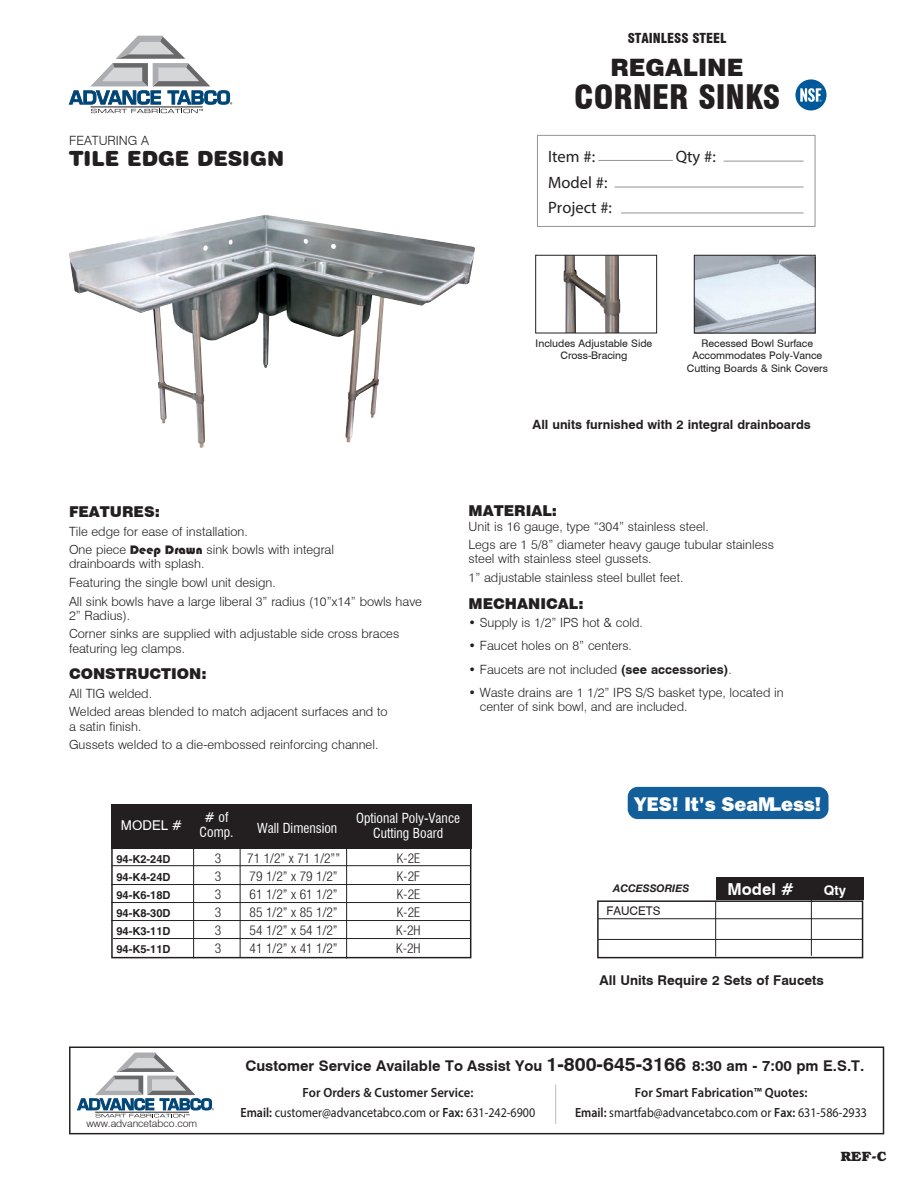
<style>
.page{position:relative;width:918px;height:1188px;background:#fff}
.page>*{position:absolute;margin:0;border:0;box-sizing:border-box;transform-origin:0 0}
.t1{font:900 condensed 33px "Swiss 721 BT";color:#231f20}
.t2{font:900 24px "Swiss 721 BT";color:#231f20}
.t3{font:21px "Swiss 721 BT Black Rounded";color:#231f20}
.t4{font:800 19.95px "Franklin Gothic";color:#fff}
.t5{font:16.5px/25.5px "Myriad Pro";color:#231f20}
.t6{font:700 16.5px "Swiss 721 BT";color:#fff}
.t7{font:900 15px "Swiss 721 BT";color:#231f20}
.t8{font:700 14.85px "Swiss 721 BT";color:#231f20}
.t9{font:300 condensed 13.5px/18px "Helvetica Neue";color:#231f20;text-align:justify}
.t10{font:700 condensed 13.5px/18px "Helvetica";color:#231f20;text-align:justify}
.t11{font:condensed 13.5px/15px "Swiss 721 BT";color:#fff;text-align:center}
.t12{font:700 13.5px "Swiss 721 BT";color:#231f20}
.t13{font:900 condensed 13.5px "Swiss 721 BT";color:#231f20}
.t14{font:13.5px "Swiss 721 BT";color:#fff}
.t15{font:700 13.5px "Bookman";color:#231f20}
.t16{font:700 13.5px "Swiss 721 BT";color:#fff}
.t17{font:13.35px/19.4px "Myriad Pro";color:#231f20;text-align:center;scale:.9 1}
.t18{font:300 12.75px/18.6px "Swiss 721 BT";color:#231f20}
.t19{font:700 12.75px "Swiss 721 BT";color:#231f20}
.t20{font:12px "Swiss 721 BT";color:#231f20}
.t21{font:10.5px/12.6px "Swiss 721 BT";color:#231f20;text-align:center}
.t22{font:italic 700 10.5px "Helvetica Neue";color:#231f20}
.t23{font:300 10.35px "Swiss 721 BT";color:#231f20}
.s1{font-family:"Blippo Black DTC";font-weight:400}
.s2{font-weight:700}
.s3{font-size:19.35px}
.s4{font-weight:600}
</style>
<div class="page">
<svg style="left:69px;top:36px;width:163px;height:77px"></svg>
<div style="left:795px;top:79px;width:32px;height:31px;background:#00599a;border-radius:50%"></div>
<svg style="left:800px;top:88px;width:22px;height:14px"></svg>
<div style="left:597px;top:900px;width:266px;height:58px;border:2px solid #231f20"></div>
<hr style="left:598px;top:918px;width:264px;height:1px;background:#231f20">
<hr style="left:598px;top:939px;width:264px;height:1px;background:#231f20">
<div style="left:716px;top:878px;width:148px;height:22px;background:#231f20"></div>
<hr style="left:715px;top:901px;width:1px;height:56px;background:#231f20">
<hr style="left:811px;top:886px;width:1px;height:70px;background:#231f20">
<div style="left:111px;top:810px;width:360px;height:148px;border:2px solid #231f20"></div>
<div style="left:111px;top:804px;width:361px;height:45px;background:#231f20"></div>
<hr style="left:193px;top:842px;width:1px;height:116px;background:#231f20">
<hr style="left:240px;top:842px;width:1px;height:116px;background:#231f20">
<hr style="left:111px;top:865px;width:359px;height:1px;background:#231f20">
<hr style="left:111px;top:884px;width:359px;height:1px;background:#231f20">
<hr style="left:111px;top:902px;width:360px;height:1px;background:#231f20">
<hr style="left:111px;top:920px;width:360px;height:1px;background:#231f20">
<hr style="left:113px;top:938px;width:358px;height:1px;background:#231f20">
<hr style="left:346px;top:839px;width:1px;height:120px;background:#231f20">
<div style="left:69px;top:1047px;width:815px;height:87px;border:1px solid #231f20"></div>
<svg style="left:77px;top:1053px;width:137px;height:64px"></svg>
<hr style="left:555px;top:1084px;width:1px;height:40px;background:#231f20">
<div style="left:537px;top:135px;width:278px;height:92px;background:#fff;border:1px solid #939598"></div>
<hr style="left:724px;top:161px;width:80px;height:1px;background:#939598">
<hr style="left:598px;top:160px;width:75px;height:1px;background:#939598">
<hr style="left:615px;top:187px;width:189px;height:1px;background:#939598">
<hr style="left:621px;top:213px;width:183px;height:1px;background:#939598">
<div style="left:628px;top:787px;width:200px;height:32px;background:#135f9c;border-radius:10px"></div>
<svg style="left:772px;top:807px;width:9px;height:4px"></svg>
<img style="left:69px;top:215px;width:406px;height:233px">
<img style="left:563px;top:257px;width:58px;height:74px">
<div style="left:535px;top:255px;width:122px;height:78px;border:1px solid #231f20"></div>
<img style="left:696px;top:257px;width:118px;height:74px">
<div style="left:694px;top:255px;width:122px;height:78px;border:1px solid #231f20"></div>
<p class="t18" style="left:69px;top:131px;width:81px">FEATURING A</p>
<h3 class="t3" style="left:69px;top:146px;width:217px">TILE EDGE DESIGN</h3>
<p class="t13" style="left:628px;top:30px;width:100px">STAINLESS STEEL</p>
<h2 class="t2" style="left:611px;top:53px;width:134px">REGALINE</h2>
<h1 class="t1" style="left:574px;top:77px;width:208px">CORNER SINKS</h1>
<p class="t5" style="left:548px;top:143px;width:48px">Item #:</p>
<p class="t5" style="left:676px;top:143px;width:42px">Qty #:</p>
<p class="t5" style="left:548px;top:169px;width:65px">Model #:<br>Project #:</p>
<p class="t21" style="left:536px;top:337px;width:118px">Includes Adjustable Side<br>Cross-Bracing</p>
<p class="t21" style="left:687px;top:337px;width:143px">Recessed Bowl Surface<br>Accommodates Poly-Vance<br>Cutting Boards &amp; Sink Covers</p>
<p class="t19" style="left:533px;top:417px;width:280px">All units furnished with 2 integral drainboards</p>
<p class="t7" style="left:69px;top:503px;width:93px">FEATURES:</p>
<p class="t18" style="left:69px;top:522px;width:267px">Tile edge for ease of installation.<br>One piece <span class="s1">Deep Drawn</span> sink bowls with integral</p>
<p class="t18" style="left:69px;top:555px;width:355px">drainboards with splash.<br>Featuring the single bowl unit design.<br>All sink bowls have a large liberal 3” radius (10”x14” bowls have</p>
<p class="t18" style="left:69px;top:606px;width:332px">2” Radius).<br>Corner sinks are supplied with adjustable side cross braces</p>
<p class="t18" style="left:69px;top:639px;width:118px">featuring leg clamps.</p>
<p class="t7" style="left:69px;top:665px;width:139px">CONSTRUCTION:</p>
<p class="t18" style="left:69px;top:684px;width:320px">All TIG welded.<br>Welded areas blended to match adjacent surfaces and to</p>
<p class="t18" style="left:69px;top:717px;width:311px">a satin finish.<br>Gussets welded to a die-embossed reinforcing channel.</p>
<p class="t7" style="left:469px;top:502px;width:90px">MATERIAL:</p>
<p class="t18" style="left:469px;top:517px;width:307px">Unit is 16 gauge, type “304” stainless steel.<br>Legs are 1 5/8” diameter heavy gauge tubular stainless</p>
<p class="t18" style="left:469px;top:549px;width:216px">steel with stainless steel gussets.<br>1” adjustable stainless steel bullet feet.</p>
<p class="t7" style="left:469px;top:594px;width:117px">MECHANICAL:</p>
<p class="t18" style="left:469px;top:613px;width:176px">• Supply is 1/2” IPS hot &amp; cold.</p>
<p class="t18" style="left:469px;top:636px;width:165px">• Faucet holes on 8” centers.</p>
<p class="t18" style="left:469px;top:660px;width:265px">• Faucets are not included <span class="s2">(see accessories)</span>.</p>
<p class="t18" style="left:480px;top:685px;width:305px;line-height:14.2px;text-indent:-11px">• Waste drains are 1 1/2” IPS S/S basket type, located in center of sink bowl, and are included.</p>
<p class="t14" style="left:121px;top:817px;width:63px">MODEL #</p>
<p class="t11" style="left:200px;top:810px;width:36px"># of<br>Comp.</p>
<p class="t11" style="left:257px;top:820px;width:82px">Wall Dimension</p>
<p class="t10" style="left:116px;top:850px;width:56px">94-K2-24D 94-K4-24D 94-K6-18D 94-K8-30D 94-K3-11D 94-K5-11D</p>
<p class="t9" style="left:215px;top:849px;width:8px">3<br>3<br>3<br>3<br>3<br>3</p>
<p class="t9" style="left:247px;top:849px;width:94px;text-align:left">71 1/2” x 71 1/2””<br>79 1/2” x 79 1/2”<br>61 1/2” x 61 1/2”<br>85 1/2” x 85 1/2”<br>54 1/2” x 54 1/2”<br>41 1/2” x 41 1/2”</p>
<p class="t9" style="left:396px;top:849px;width:26px">K-2E K-2F K-2E K-2E K-2H K-2H</p>
<p class="t11" style="left:356px;top:811px;width:105px">Optional Poly-Vance<br>Cutting Board</p>
<h3 class="t4" style="left:634px;top:792px;width:189px">YES! It's SeaM ess!</h3>
<p class="t22" style="left:613px;top:880px;width:78px">ACCESSORIES</p>
<p class="t6" style="left:727px;top:879px;width:68px">Model #</p>
<p class="t16" style="left:824px;top:882px;width:24px">Qty</p>
<p class="t20" style="left:606px;top:904px;width:55px">FAUCETS</p>
<p class="t12" style="left:599px;top:972px;width:226px">All Units Require 2 Sets of Faucets</p>
<p class="t23" style="left:86px;top:1117px;width:112px">www.advancetabco.com</p>
<p class="t8" style="left:245px;top:1056px;width:620px">Customer Service Available To Assist You <span class="s3">1-800-645-3166</span> 8:30 am - 7:00 pm E.S.T.</p>
<p class="t17" style="left:241px;top:1083px;width:329px"><span class="s4">For Orders &amp; Customer Service:<br>Email:</span> customer@advancetabco.com or <span class="s4">Fax:</span> 631-242-6900</p>
<p class="t17" style="left:575px;top:1083px;width:326px"><span class="s4">For Smart Fabrication™ Quotes:<br>Email:</span> smartfab@advancetabco.com or <span class="s4">Fax:</span> 631-586-2933</p>
<p class="t15" style="left:841px;top:1148px;width:47px">REF-C</p>
</div>
